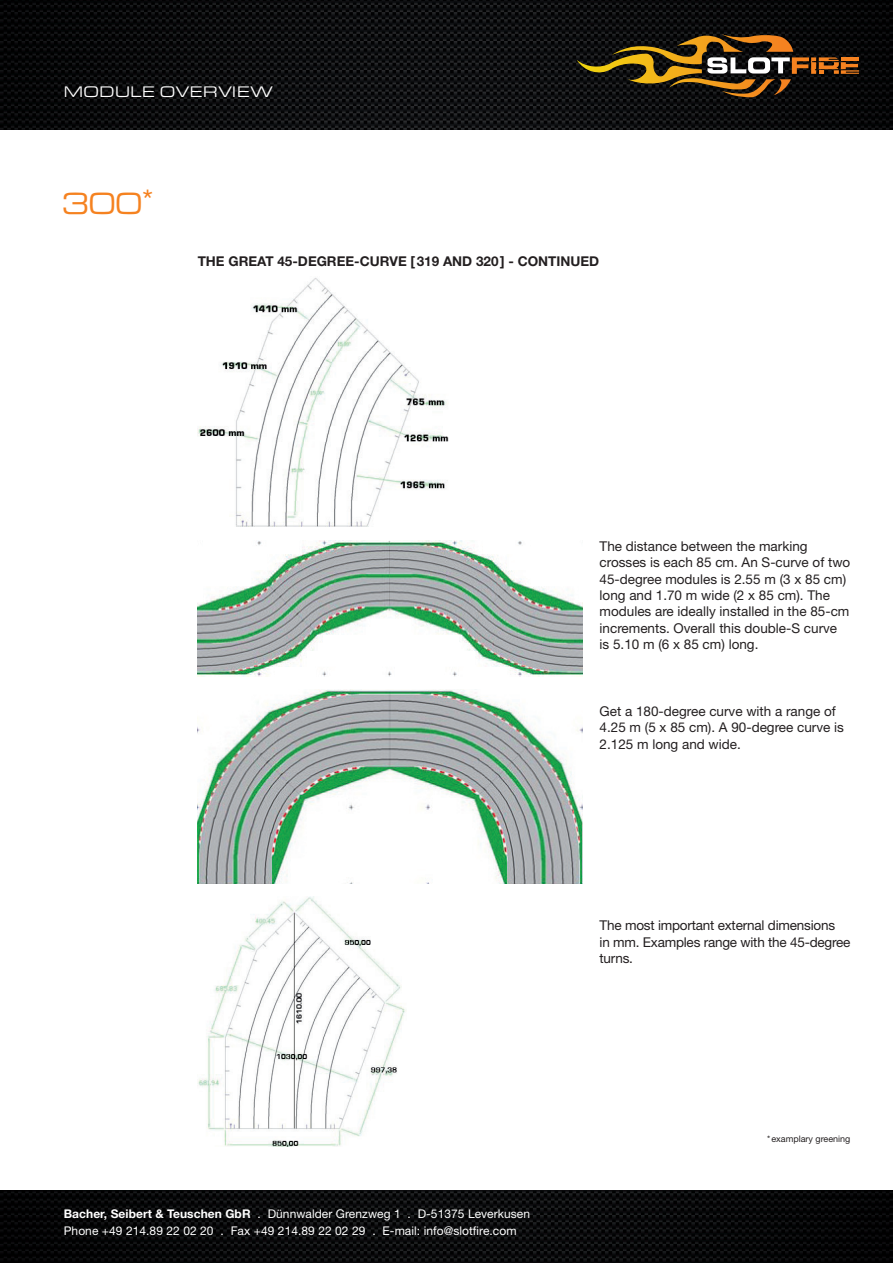
<style>
.page{position:relative;width:893px;height:1263px;background:#fff}
.page>*{position:absolute;margin:0;border:0;box-sizing:border-box;transform-origin:0 0}
.t1{font:expanded 30px "Eurostile BQ";color:#f58220}
.t2{font:expanded 15px "Eurostile BQ";color:#fff}
.t3{font:13.5px/16.5px "Helvetica Neue LT";color:#231f20}
.t4{font:700 13.5px "Helvetica Neue LT";color:#231f20}
.t5{font:12px/16.5px "Helvetica Neue LT";letter-spacing:.005em;color:#fff}
.t6{font:9px "Helvetica Neue LT";color:#231f20}
.s1{font-family:"Helvetica Neue LT";font-stretch:normal}
.s2{font-weight:700}
</style>
<div class="page">
<img style="left:198px;top:277px;width:251px;height:249px">
<img style="left:198px;top:897px;width:208px;height:249px">
<img style="left:198px;top:541px;width:385px;height:135px">
<img style="left:198px;top:689px;width:385px;height:194px">
<img style="left:0;top:0;width:893px;height:130px">
<img style="left:0;top:1191px;width:893px;height:72px">
<svg style="left:577px;top:34px;width:282px;height:63px;background:#47361a"></svg>
<p class="t2" style="left:64px;top:84px;width:211px">MODULE OVERVIEW</p>
<h1 class="t1" style="left:62px;top:187px;width:92px">300<span class="s1">*</span></h1>
<p class="t4" style="left:198px;top:253px;width:403px">THE GREAT 45-DEGREE-CURVE [ 319 AND 320 ] - CONTINUED</p>
<p class="t3" style="left:600px;top:537px;width:252px">The distance between the marking crosses is each 85 cm. An S-curve of two 45-degree modules is 2.55 m (3 x 85 cm) long and 1.70 m wide (2 x 85 cm). The modules are ideally installed in the 85-cm increments. Overall this double-S curve<br>is 5.10 m (6 x 85 cm) long.</p>
<p class="t3" style="left:600px;top:702px;width:246px">Get a 180-degree curve with a range of<br>4.25 m (5 x 85 cm). A 90-degree curve is<br>2.125 m long and wide.</p>
<p class="t3" style="left:600px;top:917px;width:252px">The most important external dimensions<br>in mm. Examples range with the 45-degree turns.</p>
<p class="t6" style="left:767px;top:1134px;width:85px">* examplary greening</p>
<p class="t5" style="left:64px;top:1206px;width:468px"><span class="s2">Bacher, Seibert &amp; Teuschen GbR</span> . Dünnwalder Grenzweg 1 . D-51375 Leverkusen<br>Phone +49 214.89 22 02 20 . Fax +49 214.89 22 02 29 . E-mail: info@slotfire.com</p>
</div>
